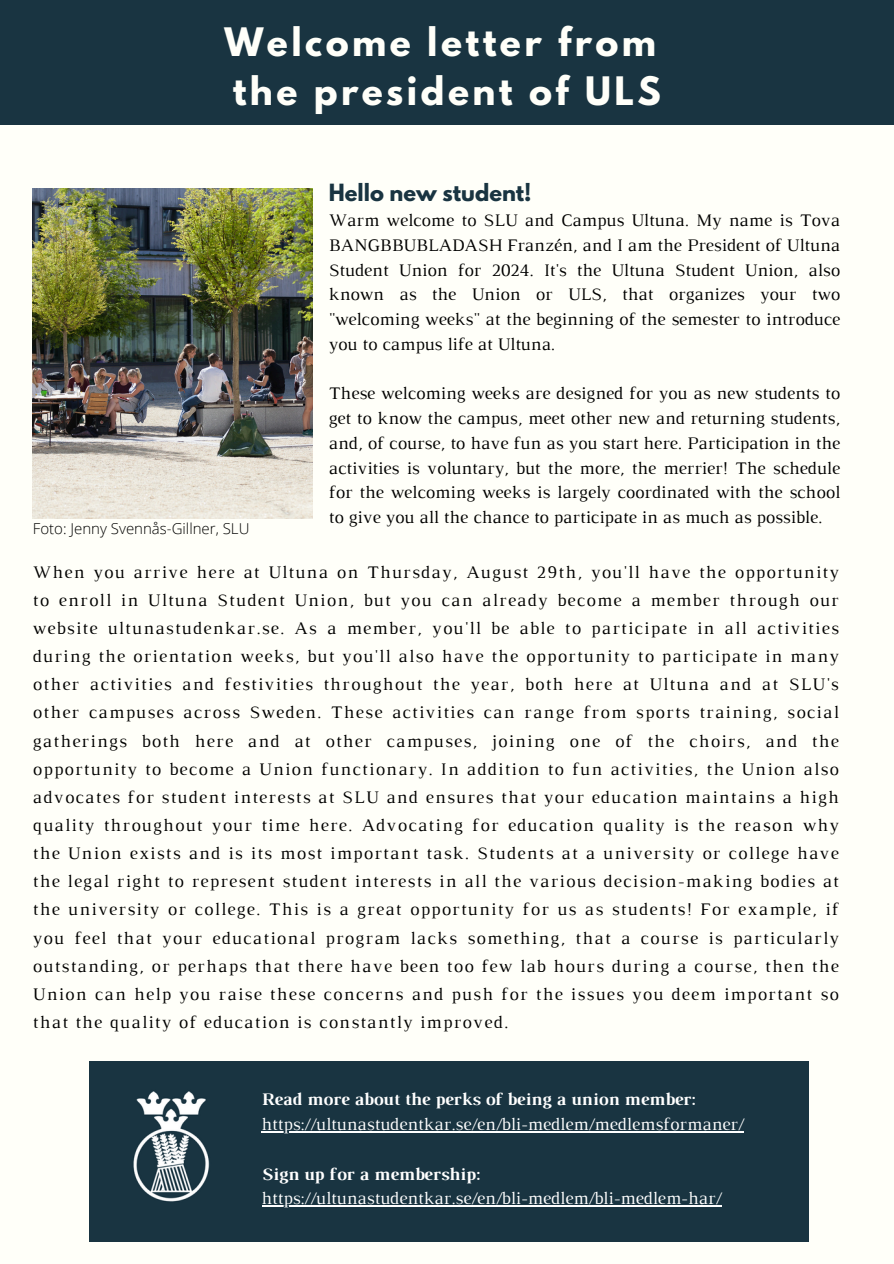
<style>
.page{position:relative;width:894px;height:1264px;background:#fff}
.page>*{position:absolute;margin:0;border:0;box-sizing:border-box;transform-origin:0 0}
.t1{font:700 34.8px/48.3px "League Spartan";letter-spacing:.1em;color:#fffff9}
.t2{font:700 21px "League Spartan";color:#193441}
.t3{font:18px/28.2px "Luthier";color:#000;text-align:justify}
.t4{font:18px "Luthier";color:#fff}
.t5{font:700 18px "Luthier";color:#fff}
.t6{font:300 15px "Open Sans";color:#000}
</style>
<div class="page">
<div style="left:0;top:0;width:893px;height:1263px;background:#fffff9"></div>
<img style="left:33px;top:188px;width:279px;height:330px">
<div style="left:0;top:0;width:414px;height:125px;background:#193441"></div>
<div style="left:476px;top:0;width:417px;height:125px;background:#193441"></div>
<div style="left:260px;top:0;width:433px;height:125px;background:#193441"></div>
<div style="left:89px;top:1061px;width:548px;height:180px;background:#193441"></div>
<div style="left:257px;top:1061px;width:551px;height:181px;background:#193441"></div>
<hr style="left:261px;top:1131px;width:482px;height:1px;background:#fff">
<hr style="left:261px;top:1205px;width:460px;height:1px;background:#fff">
<img style="left:133px;top:1091px;width:77px;height:111px">
<h2 class="t1" style="left:224px;top:23px;width:438px">Welcome letter from the president of ULS</h2>
<h2 class="t6" style="left:33px;top:518px;width:218px">Foto: Jenny Svennås-Gillner, SLU</h2>
<h2 class="t2" style="left:329px;top:182px;width:204px">Hello new student!</h2>
<h2 class="t3" style="left:329px;top:209px;width:512px;line-height:24.8px">Warm welcome to SLU and Campus Ultuna. My name is Tova BANGBBUBLADASH Franzén, and I am the President of Ultuna Student Union for 2024. It's the Ultuna Student Union, also known as the Union or ULS, that organizes your two "welcoming weeks" at the beginning of the semester to introduce you to campus life at Ultuna.</h2>
<p class="t3" style="left:329px;top:382px;width:512px;line-height:24.8px">These welcoming weeks are designed for you as new students to get to know the campus, meet other new and returning students, and, of course, to have fun as you start here. Participation in the activities is voluntary, but the more, the merrier! The schedule for the welcoming weeks is largely coordinated with the school to give you all the chance to participate in as much as possible.</p>
<h2 class="t3" style="left:33px;top:559px;width:807px">When you arrive here at Ultuna on Thursday, August 29th, you'll have the opportunity to enroll in Ultuna Student Union, but you can already become a member through our website ultunastudenkar.se. As a member, you'll be able to participate in all activities during the orientation weeks, but you'll also have the opportunity to participate in many other activities and festivities throughout the year, both here at Ultuna and at SLU's other campuses across Sweden. These activities can range from sports training, social gatherings both here and at other campuses, joining one of the choirs, and the opportunity to become a Union functionary. In addition to fun activities, the Union also advocates for student interests at SLU and ensures that your education maintains a high quality throughout your time here. Advocating for education quality is the reason why the Union exists and is its most important task. Students at a university or college have the legal right to represent student interests in all the various decision-making bodies at the university or college. This is a great opportunity for us as students! For example, if you feel that your educational program lacks something, that a course is particularly outstanding, or perhaps that there have been too few lab hours during a course, then the Union can help you raise these concerns and push for the issues you deem important so that the quality of education is constantly improved.</h2>
<p class="t5" style="left:261px;top:1092px;width:435px">Read more about the perks of being a union member:</p>
<p class="t4" style="left:261px;top:1117px;width:483px">https://ultunastudentkar.se/en/bli-medlem/medlemsformaner/</p>
<p class="t5" style="left:261px;top:1166px;width:220px">Sign up for a membership:</p>
<h1 class="t4" style="left:261px;top:1191px;width:461px">https://ultunastudentkar.se/en/bli-medlem/bli-medlem-har/</h1>
</div>
